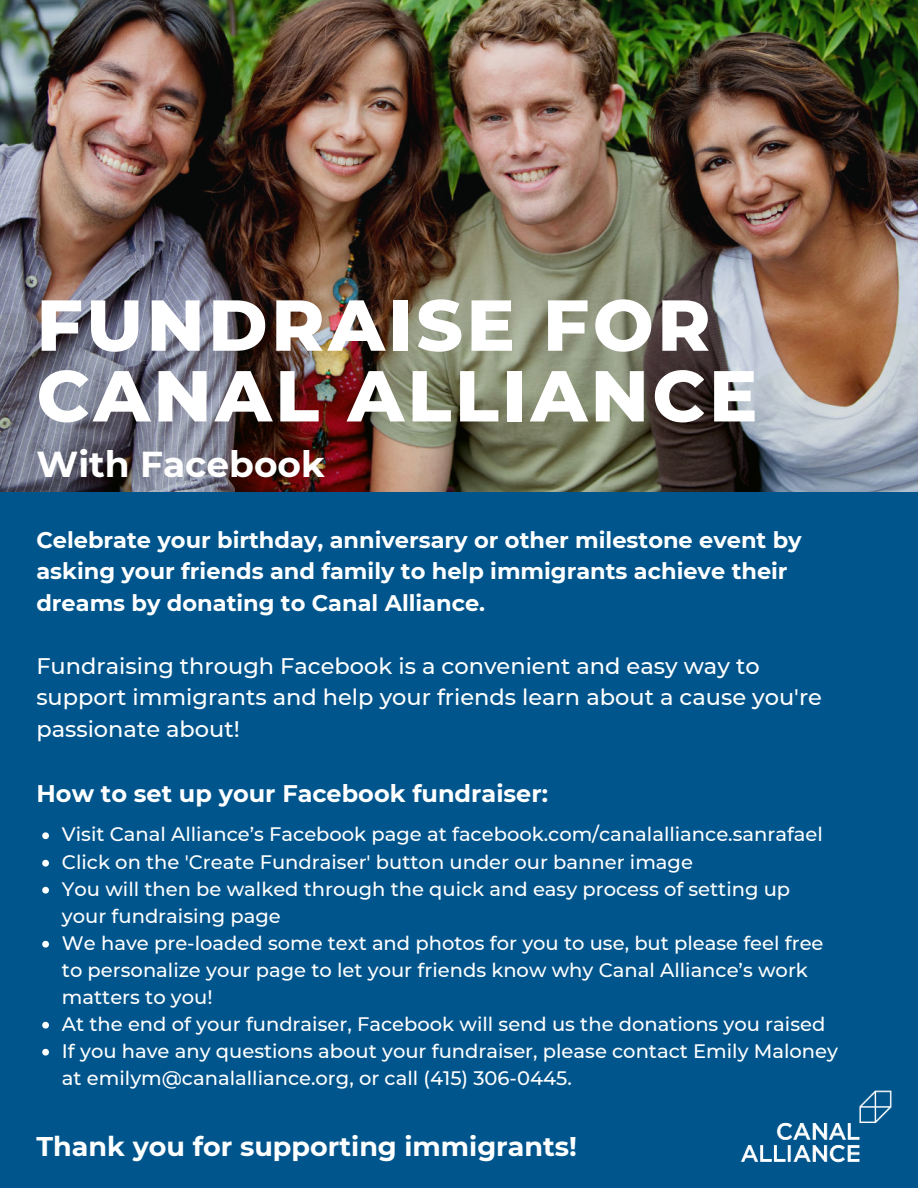
<style>
.page{position:relative;width:918px;height:1188px;background:#00558c}
.page>*{position:absolute;margin:0;border:0;box-sizing:border-box;transform-origin:0 0}
.t1{font:800 72px/70.7px "Montserrat";letter-spacing:.05em;color:#fff}
.t2{font:700 36px "Montserrat";color:#fff}
.t3{font:700 27px "Montserrat";color:#fff}
.t4{font:700 24px "Montserrat";color:#fff}
.t5{font:700 22.5px/31.5px "Montserrat";color:#fff}
.t6{font:500 22.5px/31.5px "Montserrat";color:#fff}
.t7{font:500 19.5px/27px "Montserrat";color:#fff}
</style>
<div class="page">
<img style="left:0;top:0;width:918px;height:491px">
<img style="left:740px;top:1090px;width:152px;height:73px">
<svg style="left:42px;top:860px;width:7px;height:7px"></svg>
<svg style="left:42px;top:887px;width:7px;height:7px"></svg>
<svg style="left:42px;top:941px;width:7px;height:7px"></svg>
<svg style="left:42px;top:1022px;width:7px;height:7px"></svg>
<svg style="left:42px;top:1049px;width:7px;height:7px"></svg>
<svg style="left:42px;top:832px;width:7px;height:7px"></svg>
<h1 class="t1" style="left:37px;top:286px;width:722px">FUNDRAISE FOR<br>CANAL ALLIANCE</h1>
<h2 class="t2" style="left:37px;top:439px;width:290px">With Facebook</h2>
<p class="t5" style="left:36px;top:523px;width:767px">Celebrate your birthday, anniversary or other milestone event by asking your friends and family to help immigrants achieve their dreams by donating to Canal Alliance.</p>
<p class="t6" style="left:36px;top:649px;width:787px">Fundraising through Facebook is a convenient and easy way to support immigrants and help your friends learn about a cause you're passionate about!</p>
<p class="t4" style="left:37px;top:777px;width:513px">How to set up your Facebook fundraiser:</p>
<p class="t7" style="left:62px;top:820px;width:763px">Visit Canal Alliance’s Facebook page at facebook.com/canalalliance.sanrafael</p>
<p class="t7" style="left:62px;top:848px;width:778px">Click on the 'Create Fundraiser' button under our banner image<br>You will then be walked through the quick and easy process of setting up your fundraising page<br>We have pre-loaded some text and photos for you to use, but please feel free to personalize your page to let your friends know why Canal Alliance’s work matters to you!<br>At the end of your fundraiser, Facebook will send us the donations you raised If you have any questions about your fundraiser, please contact Emily Maloney at emilym@canalalliance.org, or call (415) 306-0445.</p>
<h3 class="t3" style="left:37px;top:1127px;width:542px">Thank you for supporting immigrants!</h3>
</div>
